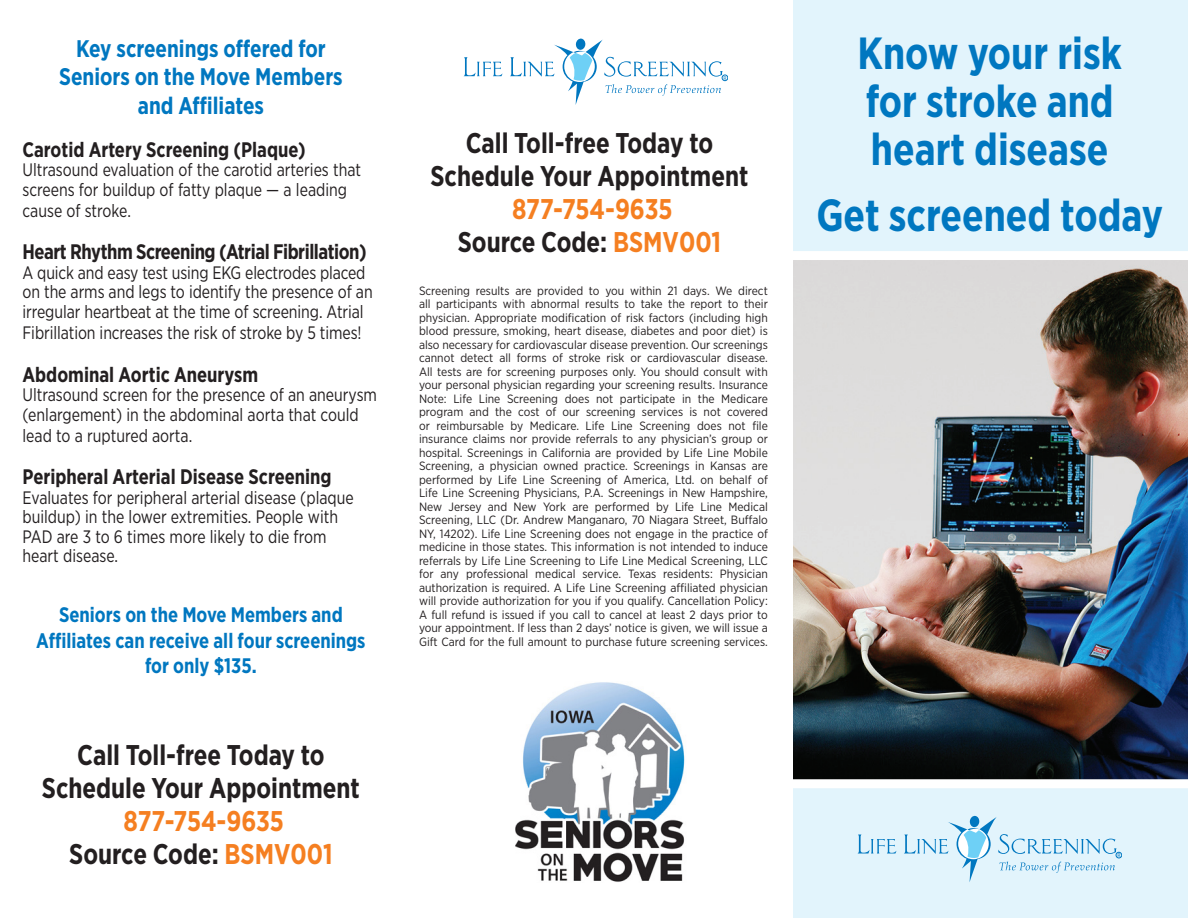
<style>
.page{position:relative;width:1188px;height:918px;background:#fff}
.page>*{position:absolute;margin:0;border:0;box-sizing:border-box;transform-origin:0 0}
.t1{font:700 45px/48px "Gotham Narrow";color:#0077c0;scale:.9 1}
.t2{font:700 28.5px/33px "Gotham Narrow";color:#231f20;text-align:center;scale:.9 1}
.t3{font:700 28.5px "Gotham Narrow";letter-spacing:-.005em;color:#f57f21;scale:.9 1}
.t4{font:700 24px/28.5px "Gotham Narrow";color:#0077c0;text-align:center;scale:.9 1}
.t5{font:700 21px "Gotham Narrow";color:#231f20;scale:.9 1}
.t6{font:700 21px/25.5px "Gotham Narrow";color:#0077c0;text-align:center;scale:.9 1}
.t7{font:700 21px "Gotham Narrow";letter-spacing:-.025em;color:#231f20;scale:.9 1}
.t8{font:18px/20.2px "Gotham Narrow";color:#231f20;scale:.9 1}
.t9{font:12px/13.5px "Gotham Narrow";color:#231f20;text-align:justify}
.t10{font:5.7px "Myriad Pro";color:#0077c0}
.s1{color:#f57f21}
</style>
<div class="page">
<div style="left:793px;top:0;width:395px;height:918px;background:#e2f4fc"></div>
<img style="left:793px;top:260px;width:395px;height:519px">
<svg style="left:858px;top:835px;width:39px;height:19px"></svg>
<svg style="left:904px;top:816px;width:218px;height:66px"></svg>
<svg style="left:464px;top:57px;width:39px;height:19px"></svg>
<svg style="left:510px;top:39px;width:218px;height:66px"></svg>
<div style="left:791px;top:251px;width:397px;height:9px;background:#fff"></div>
<div style="left:784px;top:779px;width:404px;height:9px;background:#fff"></div>
<img style="left:515px;top:682px;width:170px;height:200px">
<p class="t4" style="left:59px;top:34px;width:317px">Key screenings offered for<br>Seniors on the Move Members and Affiliates</p>
<p class="t5" style="left:22px;top:136px;width:316px">Carotid Artery Screening (Plaque)</p>
<p class="t8" style="left:22px;top:159px;width:378px">Ultrasound evaluation of the carotid arteries that</p>
<p class="t8" style="left:22px;top:179px;width:362px">screens for buildup of fatty plaque — a leading</p>
<p class="t8" style="left:22px;top:200px;width:122px">cause of stroke.</p>
<p class="t7" style="left:22px;top:239px;width:384px">Heart Rhythm Screening (Atrial Fibrillation)</p>
<p class="t8" style="left:22px;top:262px;width:383px">A quick and easy test using EKG electrodes placed</p>
<p class="t8" style="left:22px;top:282px;width:391px">on the arms and legs to identify the presence of an irregular heartbeat at the time of screening. Atrial<br>Fibrillation increases the risk of stroke by 5 times!</p>
<p class="t5" style="left:22px;top:361px;width:264px">Abdominal Aortic Aneurysm</p>
<p class="t8" style="left:22px;top:384px;width:396px">Ultrasound screen for the presence of an aneurysm</p>
<p class="t8" style="left:22px;top:404px;width:375px">(enlargement) in the abdominal aorta that could</p>
<p class="t8" style="left:22px;top:425px;width:190px">lead to a ruptured aorta.</p>
<p class="t5" style="left:22px;top:464px;width:345px">Peripheral Arterial Disease Screening</p>
<p class="t8" style="left:22px;top:487px;width:370px">Evaluates for peripheral arterial disease (plaque</p>
<p class="t8" style="left:22px;top:507px;width:352px">buildup) in the lower extremities. People with</p>
<p class="t8" style="left:22px;top:527px;width:339px;line-height:19.5px">PAD are 3 to 6 times more likely to die from heart disease.</p>
<p class="t6" style="left:36px;top:602px;width:367px">Seniors on the Move Members and<br>Affiliates can receive all four screenings for only $135.</p>
<p class="t10" style="left:723px;top:74px;width:5px">R</p>
<p class="t2" style="left:430px;top:126px;width:355px">Call Toll-free Today to<br>Schedule Your Appointment</p>
<p class="t3" style="left:512px;top:191px;width:180px">877-754-9635</p>
<p class="t2" style="left:458px;top:225px;width:294px">Source Code: <span class="s1">BSMV001</span></p>
<p class="t9" style="left:419px;top:284px;width:350px">Screening results are provided to you within 21 days. We direct all participants with abnormal results to take the report to their physician. Appropriate modification of risk factors (including high blood pressure, smoking, heart disease, diabetes and poor diet) is also necessary for cardiovascular disease prevention. Our screenings cannot detect all forms of stroke risk or cardiovascular disease.<br>All tests are for screening purposes only. You should consult with your personal physician regarding your screening results. Insurance Note: Life Line Screening does not participate in the Medicare program and the cost of our screening services is not covered or reimbursable by Medicare. Life Line Screening does not file insurance claims nor provide referrals to any physician’s group or hospital. Screenings in California are provided by Life Line Mobile Screening, a physician owned practice. Screenings in Kansas are performed by Life Line Screening of America, Ltd. on behalf of Life Line Screening Physicians, P.A. Screenings in New Hampshire, New Jersey and New York are performed by Life Line Medical Screening, LLC (Dr. Andrew Manganaro, 70 Niagara Street, Buffalo NY, 14202). Life Line Screening does not engage in the practice of medicine in those states. This information is not intended to induce referrals by Life Line Screening to Life Line Medical Screening, LLC for any professional medical service. Texas residents: Physician authorization is required. A Life Line Screening affiliated physician will provide authorization for you if you qualify. Cancellation Policy:<br>A full refund is issued if you call to cancel at least 2 days prior to your appointment. If less than 2 days’ notice is given, we will issue a Gift Card for the full amount to purchase future screening services.</p>
<p class="t1" style="left:857px;top:29px;width:295px">Know your risk for stroke and heart disease</p>
<p class="t1" style="left:816px;top:191px;width:387px">Get screened today</p>
<p class="t2" style="left:42px;top:738px;width:355px">Call Toll-free Today to<br>Schedule Your Appointment</p>
<p class="t3" style="left:124px;top:803px;width:180px">877-754-9635</p>
<p class="t2" style="left:69px;top:837px;width:294px">Source Code: <span class="s1">BSMV001</span></p>
<p class="t10" style="left:1117px;top:852px;width:5px">R</p>
</div>
